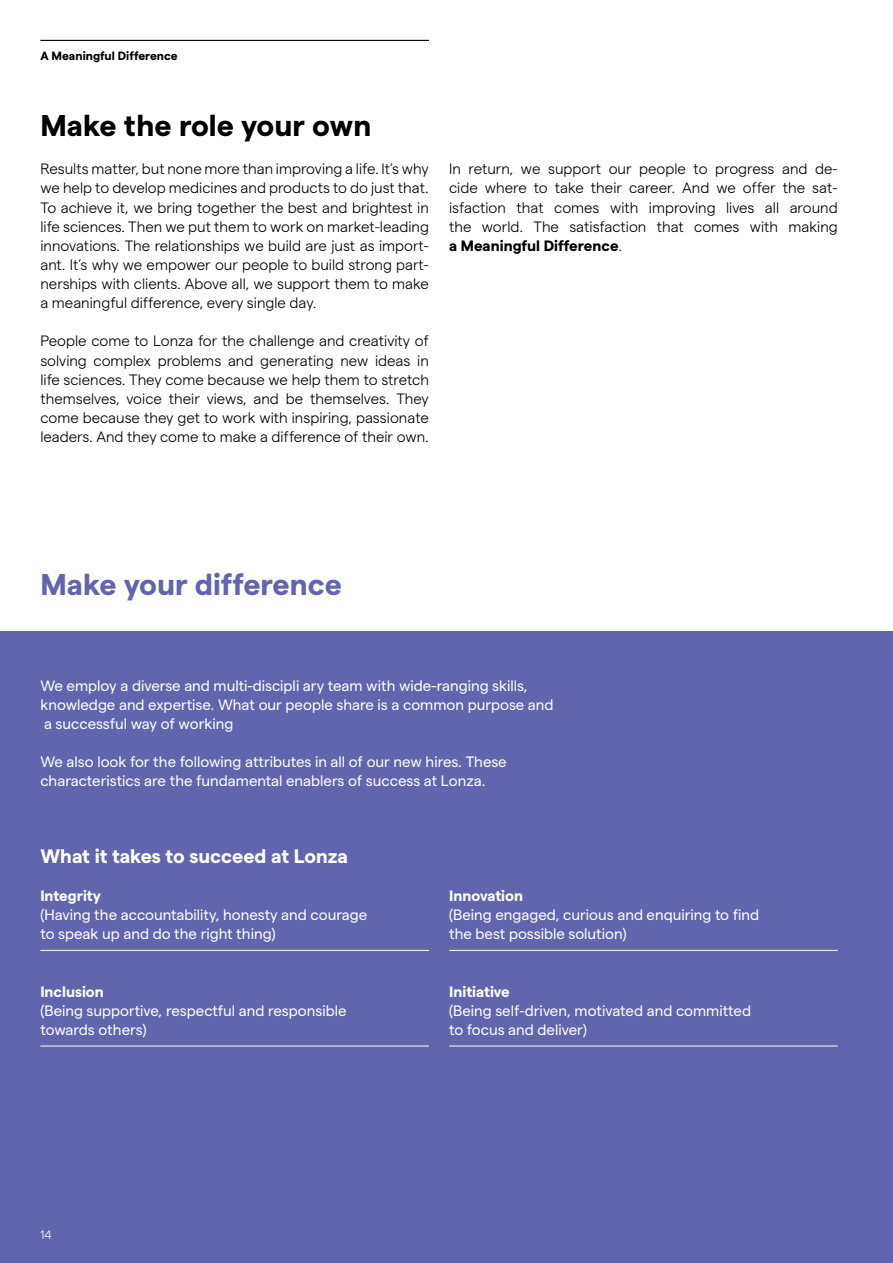
<style>
.page{position:relative;width:893px;height:1263px;background:#fff}
.page>*{position:absolute;margin:0;border:0;box-sizing:border-box;transform-origin:0 0}
.t1{font:700 30px "Matter";color:#000}
.t2{font:700 30px "Matter";color:#6265ae}
.t3{font:700 19.5px "Matter";color:#fff}
.t4{font:300 15px/19.2px "Matter";color:#000;text-align:justify}
.t5{font:15px/19.2px "Matter";color:#fff}
.t6{font:700 15px "Matter";color:#fff}
.t7{font:700 12px "Matter";color:#000}
.t8{font:300 12px "Matter";color:#fff}
.s1{font-weight:700}
</style>
<div class="page">
<div style="left:0;top:631px;width:893px;height:632px;background:#6265ae"></div>
<hr style="left:40px;top:40px;width:389px;height:1px;background:#000">
<hr style="left:40px;top:950px;width:389px;height:1px;background:#fff">
<hr style="left:40px;top:1046px;width:389px;height:1px;background:#fff">
<hr style="left:449px;top:950px;width:389px;height:1px;background:#fff">
<hr style="left:449px;top:1046px;width:389px;height:1px;background:#fff">
<p class="t7" style="left:40px;top:46px;width:139px">A Meaningful Difference</p>
<h1 class="t1" style="left:40px;top:103px;width:332px">Make the role your own</h1>
<p class="t4" style="left:40px;top:158px;width:390px">Results matter, but none more than improving a life. It’s why we help to develop medicines and products to do just that.<br>To achieve it, we bring together the best and brightest in life sciences. Then we put them to work on market-leading innovations. The relationships we build are just as import&shy;ant. It’s why we empower our people to build strong part&shy;nerships with clients. Above all, we support them to make a meaningful difference, every single day.</p>
<p class="t4" style="left:40px;top:330px;width:390px">People come to Lonza for the challenge and creativity of solving complex problems and generating new ideas in life sciences. They come because we help them to stretch themselves, voice their views, and be themselves. They come because they get to work with inspiring, passionate leaders. And they come to make a difference of their own.</p>
<p class="t4" style="left:449px;top:158px;width:390px">In return, we support our people to progress and de&shy;cide where to take their career. And we offer the sat&shy;isfaction that comes with improving lives all around the world. The satisfaction that comes with making <span class="s1">a Meaningful Difference</span>.</p>
<h1 class="t2" style="left:40px;top:562px;width:303px">Make your difference</h1>
<p class="t5" style="left:40px;top:675px;width:515px">We employ a diverse and multi-discipli ary team with wide-ranging skills, knowledge and expertise. What our people share is a common purpose and a successful way of working</p>
<p class="t5" style="left:40px;top:751px;width:468px">We also look for the following attributes in all of our new hires. These characteristics are the fundamental enablers of success at Lonza.</p>
<h2 class="t3" style="left:40px;top:841px;width:309px">What it takes to succeed at Lonza</h2>
<p class="t6" style="left:40px;top:885px;width:62px">Integrity</p>
<p class="t5" style="left:40px;top:904px;width:328px">(Having the accountability, honesty and courage to speak up and do the right thing)</p>
<p class="t6" style="left:40px;top:980px;width:65px">Inclusion</p>
<p class="t5" style="left:40px;top:1000px;width:308px">(Being supportive, respectful and responsible towards others)</p>
<p class="t8" style="left:40px;top:1226px;width:13px">14</p>
<p class="t6" style="left:449px;top:885px;width:75px">Innovation</p>
<p class="t5" style="left:449px;top:904px;width:312px">(Being engaged, curious and enquiring to find the best possible solution)</p>
<p class="t6" style="left:449px;top:980px;width:62px">Initiative</p>
<p class="t5" style="left:449px;top:1000px;width:303px">(Being self-driven, motivated and committed to focus and deliver)</p>
</div>
